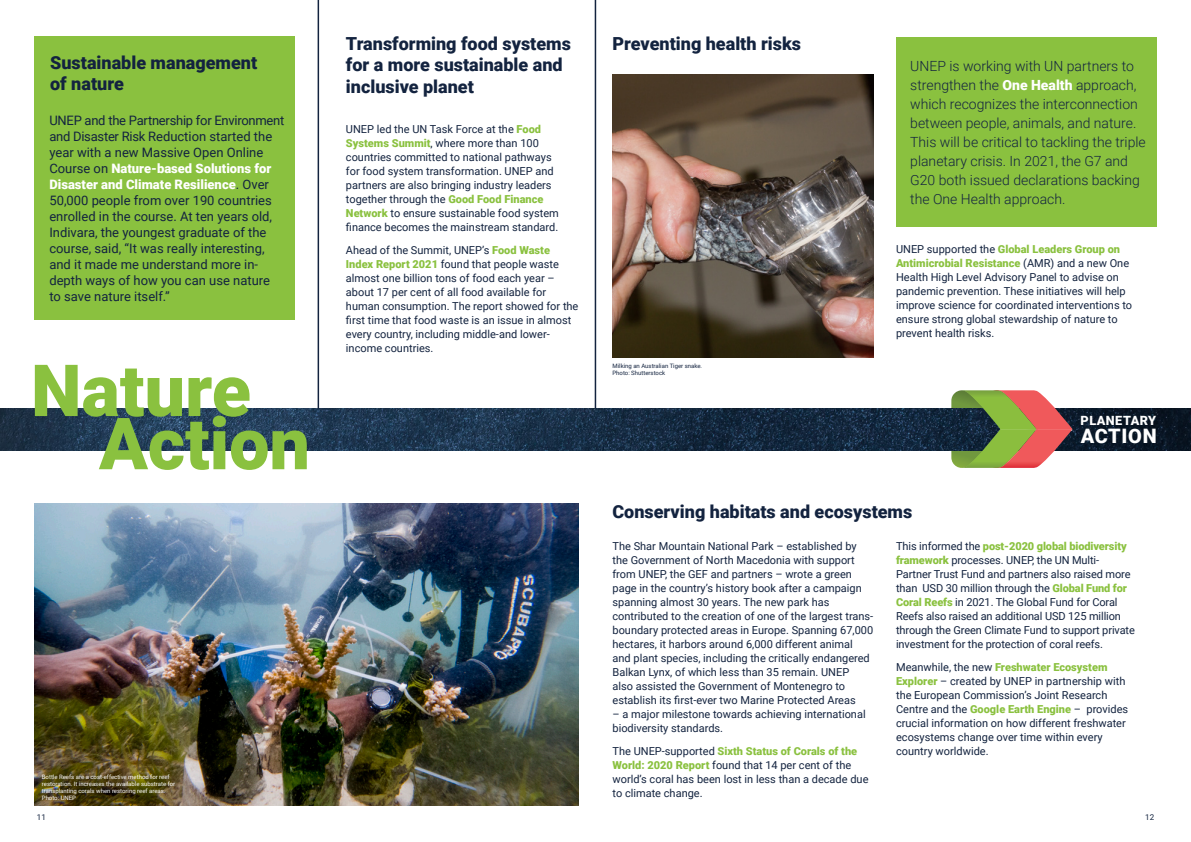
<style>
.page{position:relative;width:1191px;height:842px;background:#fff}
.page>*{position:absolute;margin:0;border:0;box-sizing:border-box;transform-origin:0 0}
.t1{font:900 72px "Roboto";letter-spacing:-.005em;color:#8ac13f}
.t2{font:900 19.9px "Roboto";letter-spacing:.035em;color:#fff}
.t3{font:900 18px/21.6px "Roboto";color:#13233f}
.t4{font:300 14px/19px "Roboto";color:#13233f}
.t5{font:13px/16px "Roboto";color:#13233f}
.t6{font:900 12.7px "Roboto";letter-spacing:.035em;color:#fff}
.t7{font:11px/14px "Roboto";color:#13233f}
.t8{font:8px "Roboto";color:#13233f}
.t9{font:6px/7.2px "Roboto";color:#fff}
.t10{font:6px "Roboto";color:#13233f}
.s1{font-weight:900;color:#fff}
.s2{font-weight:900;color:#8ac13f}
</style>
<div class="page">
<img style="left:0;top:408px;width:1191px;height:43px">
<svg style="left:951px;top:390px;width:121px;height:78px;background:#97805a"></svg>
<div style="left:34px;top:36px;width:261px;height:283px;background:#8ac13f"></div>
<hr style="left:317px;top:0;width:2px;height:408px;background:#13233f">
<hr style="left:594px;top:0;width:2px;height:408px;background:#13233f">
<img style="left:612px;top:74px;width:261px;height:283px">
<img style="left:34px;top:503px;width:544px;height:303px">
<div style="left:896px;top:37px;width:261px;height:190px;background:#8ac13f"></div>
<p class="t3" style="left:50px;top:51px;width:208px">Sustainable management of nature</p>
<p class="t5" style="left:49px;top:112px;width:236px">UNEP and the Partnership for Environment and Disaster Risk Reduction started the year with a new Massive Open Online Course on <span class="s1">Nature-based Solutions for Disaster and Climate Resilience</span>. Over 50,000 people from over 190 countries enrolled in the course. At ten years old, Indivara, the youngest graduate of the course, said, “It was really interesting, and it made me understand more in&shy;depth ways of how you can use nature to save nature itself.”</p>
<p class="t1" style="left:31px;top:340px;width:221px">Nature</p>
<p class="t1" style="left:99px;top:393px;width:213px">Action</p>
<p class="t9" style="left:42px;top:773px;width:135px">Bottle Reefs are a cost-effective method for reef restoration. It increases the available substrate for transplanting corals when restoring reef areas.</p>
<p class="t9" style="left:42px;top:794px;width:36px">Photo: UNEP</p>
<p class="t3" style="left:346px;top:32px;width:226px">Transforming food systems for a more sustainable and inclusive planet</p>
<p class="t3" style="left:612px;top:32px;width:190px">Preventing health risks</p>
<p class="t7" style="left:346px;top:122px;width:214px">UNEP led the UN Task Force at the <span class="s2">Food Systems Summit</span>, where more than 100 countries committed to national pathways for food system transformation. UNEP and partners are also bringing industry leaders together through the <span class="s2">Good Food Finance Network</span> to ensure sustainable food system finance becomes the mainstream standard.</p>
<p class="t7" style="left:346px;top:242px;width:234px">Ahead of the Summit, UNEP’s <span class="s2">Food Waste Index Report 2021</span> found that people waste almost one billion tons of food each year – about 17 per cent of all food available for human consumption. The report showed for the first time that food waste is an issue in almost every country, including middle-and lower&shy;income countries.</p>
<p class="t10" style="left:612px;top:362px;width:91px">Milking an Australian Tiger snake.</p>
<p class="t10" style="left:612px;top:369px;width:54px">Photo: Shutterstock</p>
<p class="t4" style="left:910px;top:56px;width:237px">UNEP is working with UN partners to strengthen the <span class="s1">One Health</span> approach, which recognizes the interconnection between people, animals, and nature.<br>This will be critical to tackling the triple planetary crisis. In 2021, the G7 and G20 both issued declarations backing the One Health approach.</p>
<p class="t7" style="left:896px;top:242px;width:238px">UNEP supported the <span class="s2">Global Leaders Group on Antimicrobial Resistance</span> (AMR) and a new One Health High Level Advisory Panel to advise on pandemic prevention. These initiatives will help improve science for coordinated interventions to ensure strong global stewardship of nature to prevent health risks.</p>
<p class="t6" style="left:1080px;top:412px;width:77px">PLANETARY</p>
<p class="t2" style="left:1080px;top:422px;width:77px">ACTION</p>
<p class="t3" style="left:612px;top:500px;width:301px">Conserving habitats and ecosystems</p>
<p class="t7" style="left:612px;top:539px;width:262px">The Shar Mountain National Park – established by the Government of North Macedonia with support from UNEP, the GEF and partners – wrote a green page in the country’s history book after a campaign spanning almost 30 years. The new park has contributed to the creation of one of the largest trans&shy;boundary protected areas in Europe. Spanning 67,000 hectares, it harbors around 6,000 different animal and plant species, including the critically endangered Balkan Lynx, of which less than 35 remain. UNEP<br>also assisted the Government of Montenegro to establish its first-ever two Marine Protected Areas</p>
<p class="t7" style="left:612px;top:707px;width:255px">– a major milestone towards achieving international biodiversity standards.</p>
<p class="t7" style="left:612px;top:744px;width:257px">The UNEP-supported <span class="s2">Sixth Status of Corals of the World: 2020 Report</span> found that 14 per cent of the world’s coral has been lost in less than a decade due to climate change.</p>
<p class="t7" style="left:896px;top:539px;width:240px">This informed the <span class="s2">post-2020 global biodiversity framework</span> processes. UNEP, the UN Multi-Partner Trust Fund and partners also raised more than USD 30 million through the <span class="s2">Global Fund for Coral Reefs</span> in 2021. The Global Fund for Coral Reefs also raised an additional USD 125 million through the Green Climate Fund to support private investment for the protection of coral reefs.</p>
<p class="t7" style="left:896px;top:660px;width:234px">Meanwhile, the new <span class="s2">Freshwater Ecosystem Explorer</span> – created by UNEP in partnership with the European Commission’s Joint Research Centre and the <span class="s2">Google Earth Engine</span> – provides crucial information on how different freshwater ecosystems change over time within every country worldwide.</p>
<p class="t8" style="left:37px;top:811px;width:10px">11</p>
<p class="t8" style="left:1145px;top:811px;width:10px">12</p>
</div>
